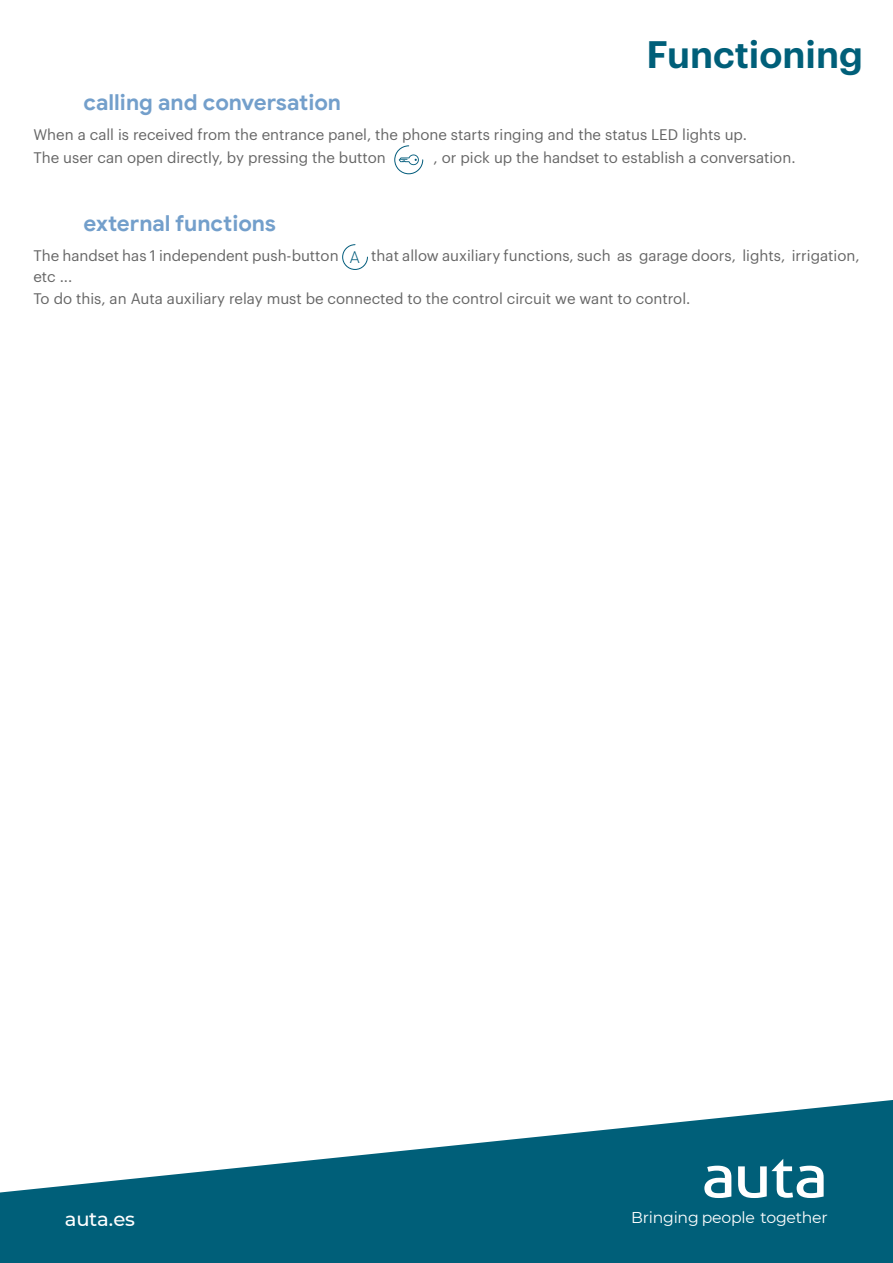
<style>
.page{position:relative;width:893px;height:1263px;background:#fff}
.page>*{position:absolute;margin:0;border:0;box-sizing:border-box;transform-origin:0 0}
.t1{font:600 37.5px "Graphik";color:#005f79}
.t2{font:700 22.05px "Google Sans";letter-spacing:-.005em;color:#739fcb}
.t3{font:500 19.5px "Montserrat";letter-spacing:-.01em;color:#fff}
.t4{font:300 16.5px "DIN Pro";color:#005b7b}
.t5{font:15.6px "Montserrat";letter-spacing:-.015em;color:#fff}
.t6{font:15px/22.5px "Graphik";color:#666}
</style>
<div class="page">
<svg style="left:0;top:1100px;width:893px;height:163px;fill:#005f79"></svg>
<svg style="left:704px;top:1166px;width:27px;height:32px"></svg>
<svg style="left:738px;top:1159px;width:86px;height:39px"></svg>
<svg style="left:394px;top:145px;width:30px;height:30px"></svg>
<svg style="left:342px;top:244px;width:26px;height:26px"></svg>
<h1 class="t1" style="left:647px;top:37px;width:218px">Functioning</h1>
<h2 class="t2" style="left:84px;top:89px;width:259px">calling and conversation</h2>
<p class="t6" style="left:33px;top:124px;width:715px">When a call is received from the entrance panel, the phone starts ringing and the status LED lights up.<br>The user can open directly, by pressing the button</p>
<p class="t6" style="left:434px;top:147px;width:363px">, or pick up the handset to establish a conversation.</p>
<h2 class="t2" style="left:84px;top:210px;width:194px">external functions</h2>
<p class="t6" style="left:33px;top:245px;width:307px">The handset has 1 independent push-button</p>
<p class="t6" style="left:371px;top:245px;width:490px">that allow auxiliary functions, such as garage doors, lights, irrigation,</p>
<p class="t6" style="left:33px;top:266px;width:659px">etc ...<br>To do this, an Auta auxiliary relay must be connected to the control circuit we want to control.</p>
<p class="t4" style="left:350px;top:251px;width:11px">A</p>
<h3 class="t3" style="left:65px;top:1207px;width:72px">auta.es</h3>
<p class="t5" style="left:631px;top:1208px;width:198px">Bringing people together</p>
</div>
